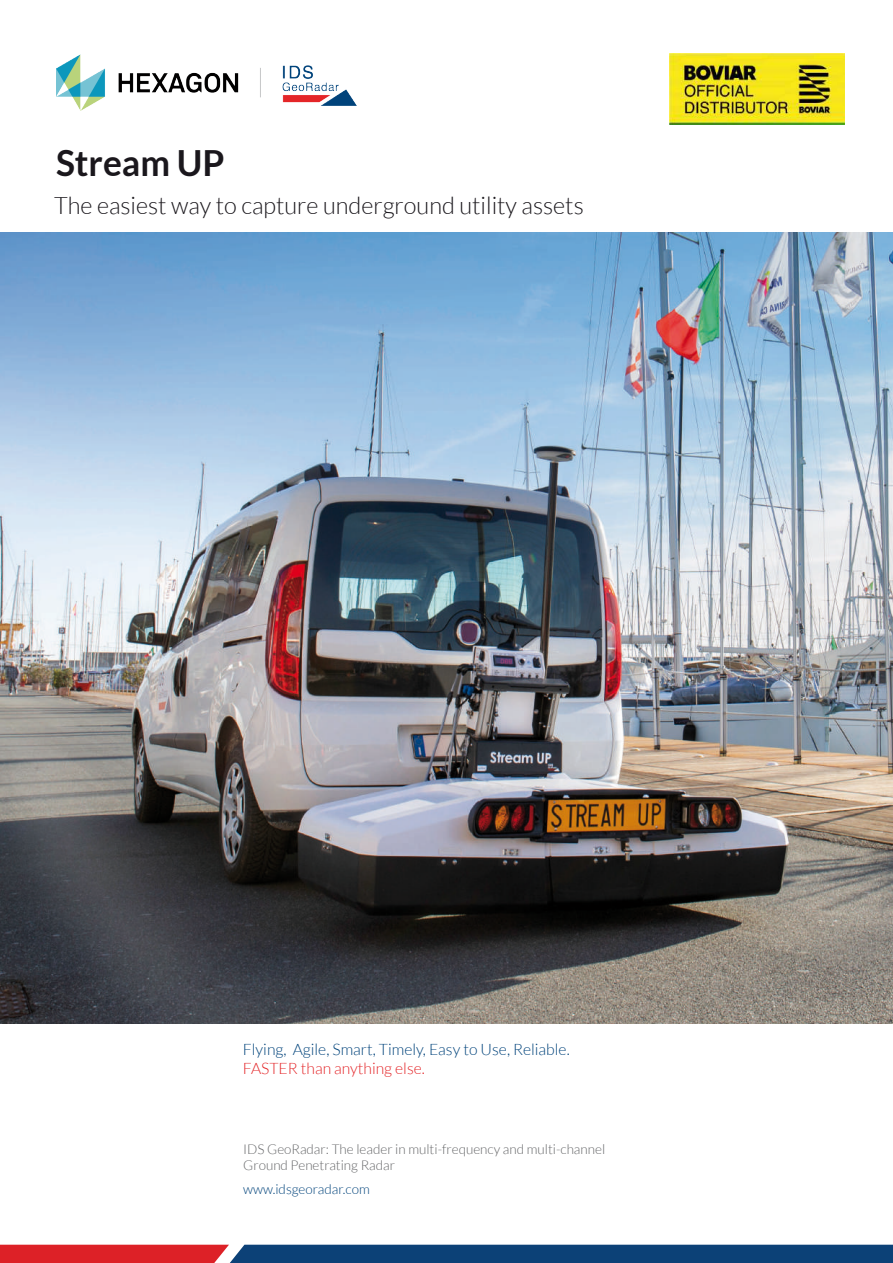
<style>
.page{position:relative;width:893px;height:1263px;background:#fff}
.page>*{position:absolute;margin:0;border:0;box-sizing:border-box;transform-origin:0 0}
.t1{font:700 36px "Lato";color:#1a171c}
.t2{font:300 24px "Lato";color:#1a171c}
.t3{font:300 15.75px "Lato";color:#00437b}
.t4{font:300 15.75px "Lato";color:#e42528}
.t5{font:300 13.5px/16.2px "Lato";color:#646567}
.t6{font:300 13.5px "Lato";color:#00437b}
</style>
<div class="page">
<svg style="left:0;top:1245px;width:893px;height:18px;background:#443c65"></svg>
<img style="left:0;top:232px;width:893px;height:791px">
<img style="left:56px;top:54px;width:300px;height:57px">
<img style="left:670px;top:54px;width:174px;height:70px">
<h1 class="t1" style="left:56px;top:143px;width:170px">Stream UP</h1>
<h2 class="t2" style="left:54px;top:192px;width:531px">The easiest way to capture underground utility assets</h2>
<p class="t3" style="left:243px;top:1041px;width:328px">Flying, Agile, Smart, Timely, Easy to Use, Reliable.</p>
<p class="t4" style="left:243px;top:1060px;width:184px">FASTER than anything else.</p>
<p class="t5" style="left:243px;top:1141px;width:363px">IDS GeoRadar: The leader in multi-frequency and multi-channel<br>Ground Penetrating Radar</p>
<p class="t6" style="left:243px;top:1182px;width:128px">www.idsgeoradar.com</p>
</div>
